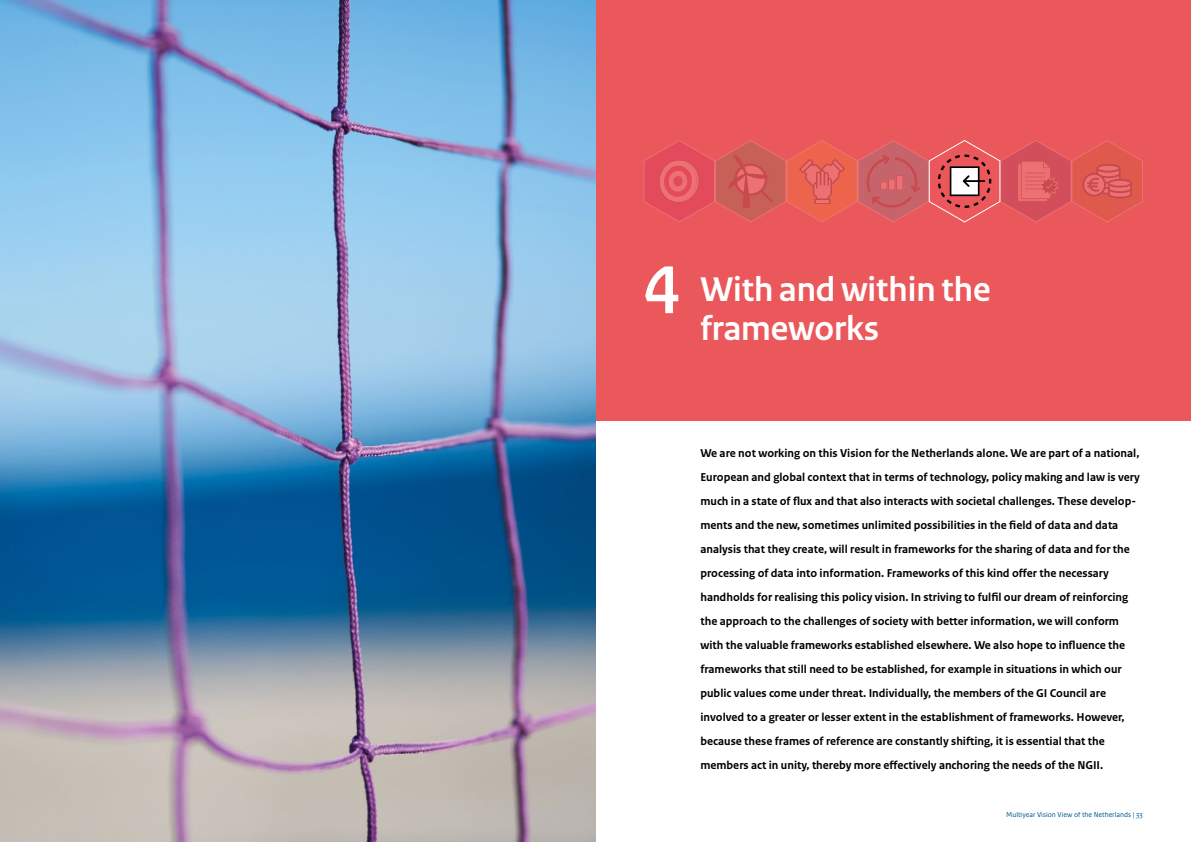
<style>
.page{position:relative;width:1191px;height:842px;background:#fff}
.page>*{position:absolute;margin:0;border:0;box-sizing:border-box;transform-origin:0 0}
.t1{font:700 70px "Rijksoverheid Sans Heading";color:#fff}
.t2{font:700 36px/39px "Rijksoverheid Sans Heading";color:#fff}
.t3{font:700 12px/24px "Rijksoverheid Sans Text";color:#000}
.t4{font:7.5px "Rijksoverheid Sans Text";color:#00578e}
</style>
<div class="page">
<div style="left:595px;top:0;width:596px;height:421px;background:#eb585b"></div>
<img style="left:0;top:0;width:595px;height:842px">
<svg style="left:644px;top:140px;width:499px;height:83px"></svg>
<h1 class="t1" style="left:643px;top:239px;width:37px">4</h1>
<h2 class="t2" style="left:700px;top:271px;width:292px">With and within the frameworks</h2>
<p class="t3" style="left:700px;top:442px;width:441px">We are not working on this Vision for the Netherlands alone. We are part of a national, European and global context that in terms of technology, policy making and law is very much in a state of flux and that also interacts with societal challenges. These develop&shy;ments and the new, sometimes unlimited possibilities in the field of data and data analysis that they create, will result in frameworks for the sharing of data and for the processing of data into information. Frameworks of this kind offer the necessary handholds for realising this policy vision. In striving to fulfil our dream of reinforcing the approach to the challenges of society with better information, we will conform with the valuable frameworks established elsewhere. We also hope to influence the frameworks that still need to be established, for example in situations in which our public values come under threat. Individually, the members of the GI Council are involved to a greater or lesser extent in the establishment of frameworks. However, because these frames of reference are constantly shifting, it is essential that the members act in unity, thereby more effectively anchoring the needs of the NGII.</p>
<p class="t4" style="left:1006px;top:810px;width:138px">Multiyear Vision View of the Netherlands | 33</p>
</div>
